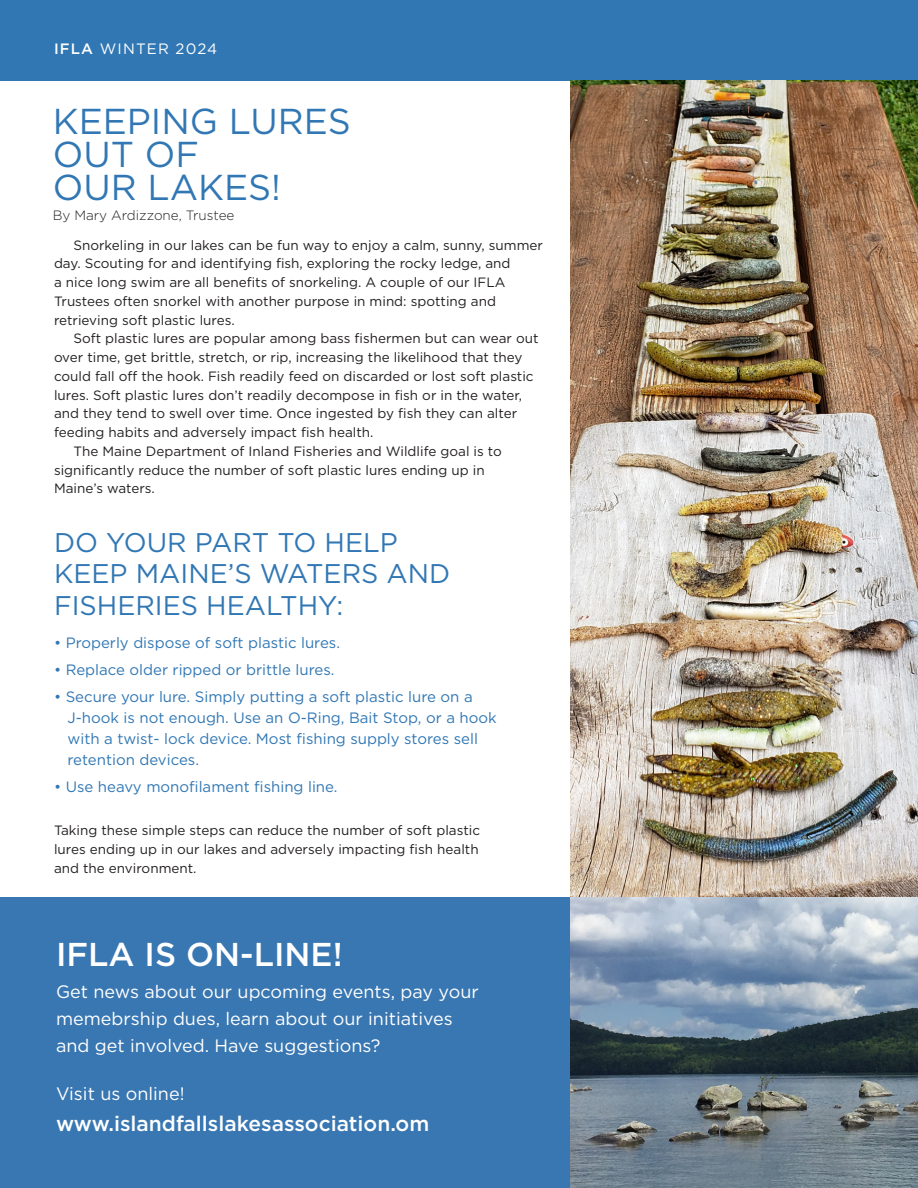
<style>
.page{position:relative;width:918px;height:1188px;background:#fff}
.page>*{position:absolute;margin:0;border:0;box-sizing:border-box;transform-origin:0 0}
.t1{font:36px/33px "Gotham";color:#3177b4}
.t2{font:500 33px "Gotham";color:#fff}
.t3{font:27px/31.5px "Gotham";color:#3177b4}
.t4{font:500 21px "Gotham";color:#fff}
.t5{font:18px/27px "Gotham";color:#fff}
.t6{font:15px/21px "Gotham";color:#3177b4}
.t7{font:15px "Gotham";letter-spacing:.075em;color:#fff}
.t8{font:13.5px/18.8px "Gotham";color:#231f20}
.t9{font:300 13.5px "Gotham";color:#231f20}
.s1{font-weight:500}
</style>
<div class="page">
<div style="left:0;top:0;width:918px;height:81px;background:#3177b4"></div>
<img style="left:571px;top:81px;width:347px;height:1107px">
<div style="left:0;top:897px;width:571px;height:291px;background:#3977b2"></div>
<p class="t7" style="left:54px;top:39px;width:165px"><span class="s1">IFLA</span> WINTER 2024</p>
<p class="t1" style="left:53px;top:104px;width:300px">KEEPING LURES<br>OUT OF<br>OUR LAKES!</p>
<p class="t9" style="left:53px;top:207px;width:183px">By Mary Ardizzone, Trustee</p>
<p class="t8" style="left:54px;top:235px;width:491px;text-indent:20px">Snorkeling in our lakes can be fun way to enjoy a calm, sunny, summer day. Scouting for and identifying fish, exploring the rocky ledge, and<br>a nice long swim are all benefits of snorkeling. A couple of our IFLA Trustees often snorkel with another purpose in mind: spotting and retrieving soft plastic lures.</p>
<p class="t8" style="left:54px;top:329px;width:486px;text-indent:20px">Soft plastic lures are popular among bass fishermen but can wear out over time, get brittle, stretch, or rip, increasing the likelihood that they could fall off the hook. Fish readily feed on discarded or lost soft plastic lures. Soft plastic lures don’t readily decompose in fish or in the water, and they tend to swell over time. Once ingested by fish they can alter feeding habits and adversely impact fish health.</p>
<p class="t8" style="left:54px;top:441px;width:449px;text-indent:20px">The Maine Department of Inland Fisheries and Wildlife goal is to significantly reduce the number of soft plastic lures ending up in<br>Maine’s waters.</p>
<p class="t3" style="left:54px;top:526px;width:398px">DO YOUR PART TO HELP<br>KEEP MAINE’S WATERS AND<br>FISHERIES HEALTHY:</p>
<p class="t6" style="left:54px;top:632px;width:288px">• Properly dispose of soft plastic lures.</p>
<p class="t6" style="left:54px;top:659px;width:282px">• Replace older ripped or brittle lures.</p>
<p class="t6" style="left:68px;top:686px;width:431px;text-indent:-14px">• Secure your lure. Simply putting a soft plastic lure on a J-hook is not enough. Use an O-Ring, Bait Stop, or a hook with a twist- lock device. Most fishing supply stores sell retention devices.</p>
<p class="t6" style="left:54px;top:776px;width:285px">• Use heavy monofilament fishing line.</p>
<p class="t8" style="left:54px;top:821px;width:428px;text-align:justify">Taking these simple steps can reduce the number of soft plastic lures ending up in our lakes and adversely impacting fish health and the environment.</p>
<p class="t2" style="left:56px;top:933px;width:288px">IFLA IS ON-LINE!</p>
<p class="t5" style="left:56px;top:978px;width:424px">Get news about our upcoming events, pay your memebrship dues, learn about our initiatives and get involved. Have suggestions?</p>
<p class="t5" style="left:56px;top:1080px;width:130px">Visit us online!</p>
<p class="t4" style="left:56px;top:1110px;width:375px">www.islandfallslakesassociation.om</p>
</div>
